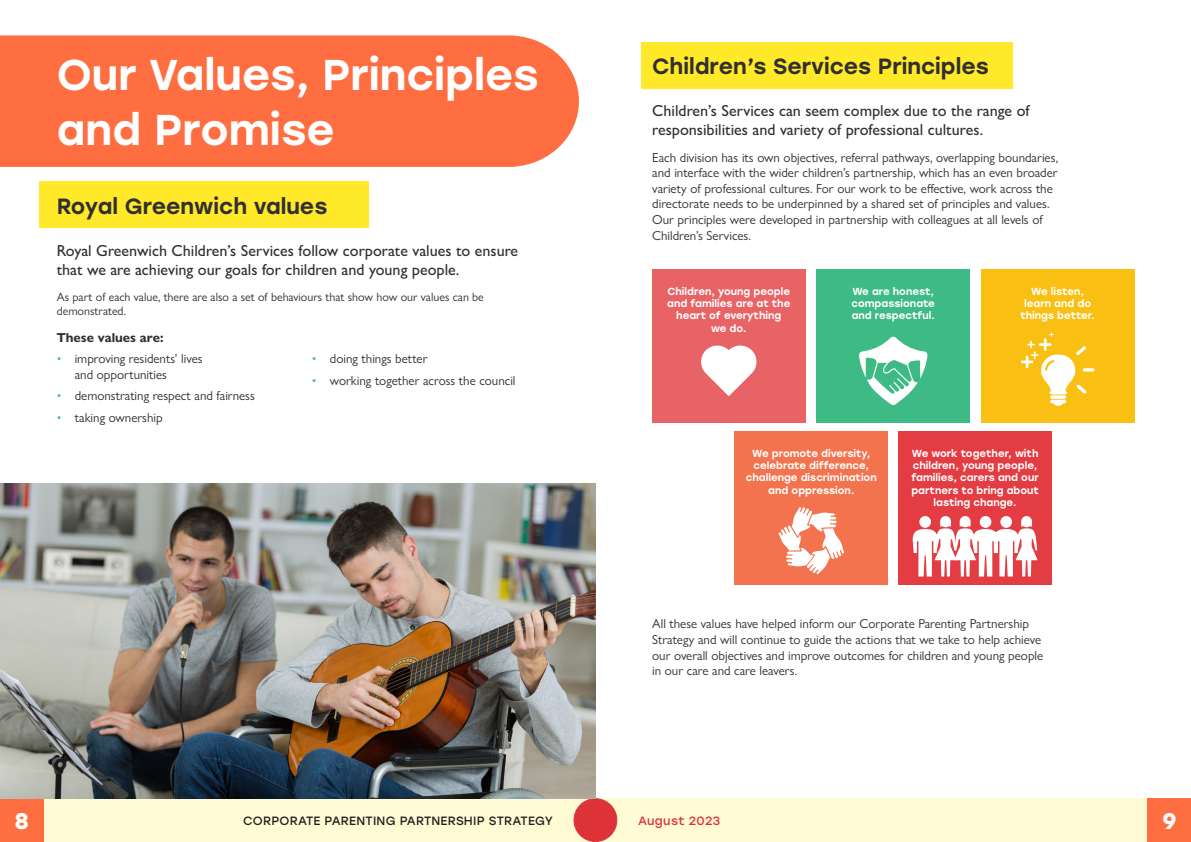
<style>
.page{position:relative;width:1191px;height:842px;background:#fff}
.page>*{position:absolute;margin:0;border:0;box-sizing:border-box;transform-origin:0 0}
.t1{font:500 43px/55.2px "Stolzl";color:#fff}
.t2{font:700 22.5px "Stolzl";color:#fff}
.t3{font:500 22px "Stolzl";color:#312f30}
.t4{font:500 16px/19.2px "Gill Sans Nova";color:#312f30}
.Body{font:13px/15.6px "Gill Sans Nova";color:#312f30}
.Bullets{font:13px/15.6px "Gill Sans Nova";color:#312f30}
.Body-2{font:700 13px "Gill Sans Nova";color:#312f30}
.t5{font:12px/14.4px "Gill Sans Nova";color:#312f30}
.t6{font:12px "Stolzl";letter-spacing:.02em;color:#231f20}
.t7{font:12px "Stolzl";letter-spacing:.03em;color:#dd3338}
.t8{font:500 10.3px/12.3px "Stolzl";color:#fff;text-align:center}
.s1{color:#4ebd84}
</style>
<div class="page">
<div style="left:43px;top:799px;width:1114px;height:43px;background:#fffbd4"></div>
<div style="left:574px;top:799px;width:43px;height:42px;background:#dd3338;border-radius:50%"></div>
<div style="left:573px;top:798px;width:44px;height:44px;border:1px solid #dd3338;border-radius:50%"></div>
<div style="left:0;top:799px;width:43px;height:43px;background:#ff6e40"></div>
<div style="left:1147px;top:799px;width:44px;height:43px;background:#ff6e40"></div>
<div style="left:641px;top:42px;width:371px;height:47px;background:#ffe928"></div>
<div style="left:39px;top:181px;width:330px;height:47px;background:#ffe928"></div>
<div style="left:0;top:35px;width:579px;height:132px;background:#ff6e40"></div>
<div style="left:652px;top:269px;width:153px;height:153px;background:#e76365"></div>
<svg style="left:701px;top:345px;width:56px;height:51px"></svg>
<div style="left:816px;top:269px;width:153px;height:153px;background:#3eba85"></div>
<svg style="left:859px;top:336px;width:68px;height:69px"></svg>
<div style="left:981px;top:269px;width:153px;height:153px;background:#fabf13"></div>
<svg style="left:1020px;top:332px;width:74px;height:74px"></svg>
<div style="left:898px;top:431px;width:153px;height:153px;background:#e33c42"></div>
<svg style="left:912px;top:516px;width:125px;height:61px"></svg>
<div style="left:735px;top:431px;width:153px;height:153px;background:#f3734e"></div>
<svg style="left:778px;top:507px;width:66px;height:67px"></svg>
<img style="left:0;top:483px;width:595px;height:315px">
<h1 class="t1" style="left:57px;top:45px;width:483px">Our Values, Principles and Promise</h1>
<h2 class="t3" style="left:57px;top:190px;width:272px">Royal Greenwich values</h2>
<h3 class="t4" style="left:57px;top:241px;width:463px">Royal Greenwich Children’s Services follow corporate values to ensure that we are achieving our goals for children and young people.</h3>
<h3 class="t5" style="left:57px;top:289px;width:429px">As part of each value, there are also a set of behaviours that show how our values can be demonstrated.</h3>
<p class="Body-2" style="left:57px;top:330px;width:108px">These values are:</p>
<p class="Bullets" style="left:75px;top:351px;width:129px;text-indent:-18px"><span class="s1">•</span> improving residents’ lives and opportunities</p>
<p class="Bullets" style="left:57px;top:388px;width:200px"><span class="s1">•</span> demonstrating respect and fairness</p>
<p class="Bullets" style="left:57px;top:409px;width:108px"><span class="s1">•</span> taking ownership</p>
<p class="Bullets" style="left:312px;top:351px;width:117px"><span class="s1">•</span> doing things better</p>
<p class="Bullets" style="left:312px;top:372px;width:205px"><span class="s1">•</span> working together across the council</p>
<h2 class="t3" style="left:652px;top:50px;width:338px">Children’s Services Principles</h2>
<h3 class="t4" style="left:652px;top:100px;width:379px">Children’s Services can seem complex due to the range of responsibilities and variety of professional cultures.</h3>
<p class="Body" style="left:652px;top:149px;width:407px">Each division has its own objectives, referral pathways, overlapping boundaries, and interface with the wider children’s partnership, which has an even broader variety of professional cultures. For our work to be effective, work across the directorate needs to be underpinned by a shared set of principles and values.<br>Our principles were developed in partnership with colleagues at all levels of Children’s Services.</p>
<p class="t8" style="left:667px;top:284px;width:125px">Children, young people and families are at the heart of everything<br>we do.</p>
<p class="t8" style="left:851px;top:284px;width:85px;text-align:justify">We are honest, compassionate and respectful.</p>
<p class="t8" style="left:1020px;top:284px;width:76px">We listen, learn and do things better.</p>
<p class="t8" style="left:746px;top:446px;width:132px">We promote diversity, celebrate difference, challenge discrimination and oppression.</p>
<p class="t8" style="left:911px;top:446px;width:129px">We work together, with children, young people, families, carers and our partners to bring about lasting change.</p>
<p class="Body" style="left:652px;top:616px;width:392px">All these values have helped inform our Corporate Parenting Partnership Strategy and will continue to guide the actions that we take to help achieve our overall objectives and improve outcomes for children and young people in our care and care leavers.</p>
<h2 class="t2" style="left:15px;top:805px;width:15px">8</h2>
<p class="t6" style="left:243px;top:813px;width:311px">CORPORATE PARENTING PARTNERSHIP STRATEGY</p>
<p class="t7" style="left:638px;top:813px;width:84px">August 2023</p>
<h2 class="t2" style="left:1162px;top:805px;width:15px">9</h2>
</div>
